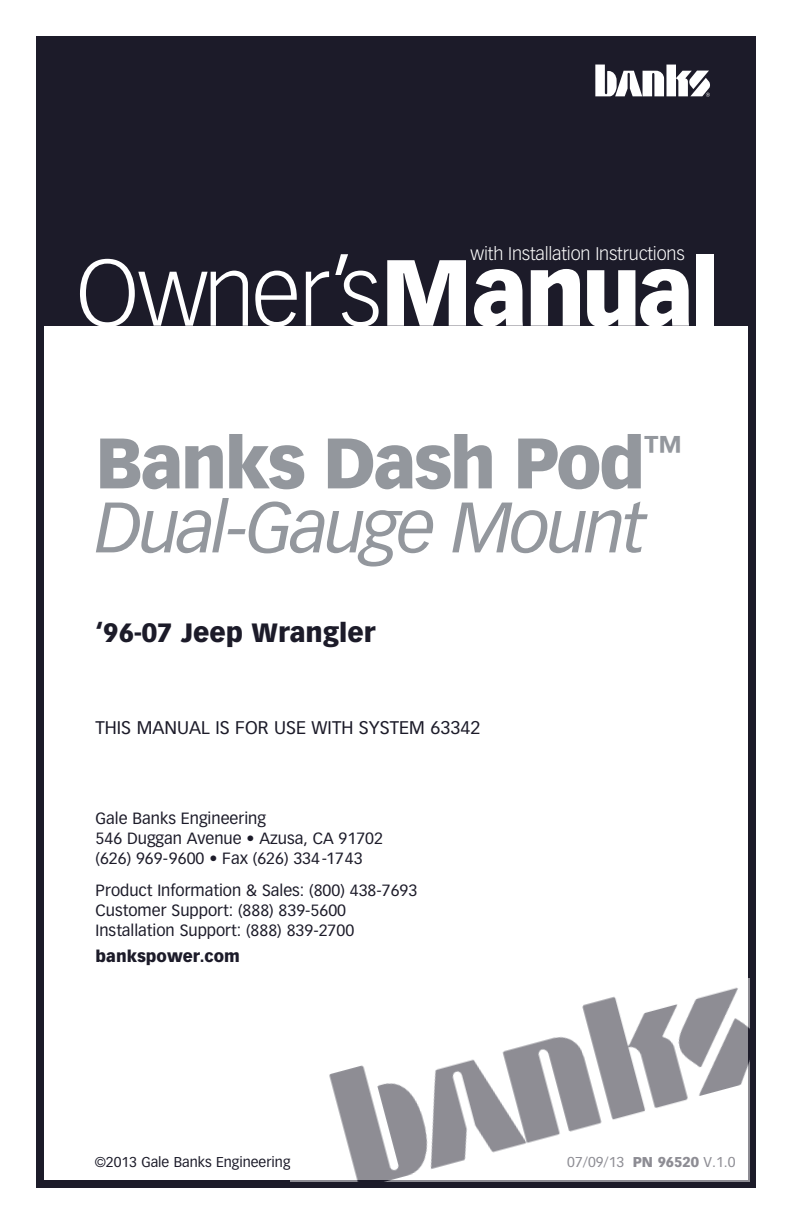
<style>
.page{position:relative;width:792px;height:1224px;background:#fff}
.page>*{position:absolute;margin:0;border:0;box-sizing:border-box;transform-origin:0 0}
.t1{font:300 92px "Vectora LT Std";letter-spacing:-.03em;color:#fff}
.t2{font:italic 70px "Vectora LT Std";letter-spacing:-.04em;color:#93979d}
.t3{font:900 70px "Vectora LT Std";letter-spacing:-.04em;color:#93979d}
.t4{font:900 26px "Vectora LT Std";color:#1c1b29}
.Note{font:18px "Vectora LT Std";color:#1c1b29}
.t5{font:300 18px "Vectora LT Std";letter-spacing:-.01em;color:#fff}
.t6{font:16px "Vectora LT Std";color:#1c1b29}
.t7{font:900 16px "Vectora LT Std";color:#1c1b29}
.t8{font:14px "Vectora LT Std";color:#1c1b29}
.s1{font-weight:900}
</style>
<div class="page">
<div style="left:36px;top:36px;width:720px;height:1152px;border:8px solid #1c1b29"></div>
<div style="left:36px;top:44px;width:715px;height:281px;background:#1c1b29"></div>
<div style="left:291px;top:979px;width:459px;height:203px;background:#fff"></div>
<img style="left:317px;top:979px;width:433px;height:203px">
<svg style="left:595px;top:65px;width:115px;height:32px"></svg>
<p class="t5" style="left:471px;top:243px;width:216px">with Installation Instructions</p>
<p class="t1" style="left:76px;top:240px;width:645px">Owner’s<span class="s1">Manual</span></p>
<p class="t3" style="left:96px;top:420px;width:589px">Banks Dash Pod<sup>™</sup></p>
<p class="t2" style="left:96px;top:488px;width:553px">Dual-Gauge Mount</p>
<p class="t4" style="left:96px;top:617px;width:281px">‘96-07 Jeep Wrangler</p>
<p class="Note" style="left:96px;top:717px;width:386px">THIS MANUAL IS FOR USE WITH SYSTEM 63342</p>
<p class="t6" style="left:96px;top:809px;width:172px">Gale Banks Engineering</p>
<p class="t6" style="left:96px;top:829px;width:289px">546 Duggan Avenue • Azusa, CA 91702</p>
<p class="t6" style="left:96px;top:849px;width:269px">(626) 969-9600 • Fax (626) 334-1743</p>
<p class="t6" style="left:96px;top:881px;width:323px">Product Information &amp; Sales: (800) 438-7693</p>
<p class="t6" style="left:96px;top:901px;width:252px">Customer Support: (888) 839-5600</p>
<p class="t6" style="left:96px;top:921px;width:260px">Installation Support: (888) 839-2700</p>
<p class="t7" style="left:96px;top:947px;width:146px">bankspower.com</p>
<p class="t8" style="left:95px;top:1153px;width:197px">©2013 Gale Banks Engineering</p>
<p class="t8" style="left:567px;top:1153px;width:170px">07/09/13 <span class="s1">PN 96520</span> V.1.0</p>
</div>
